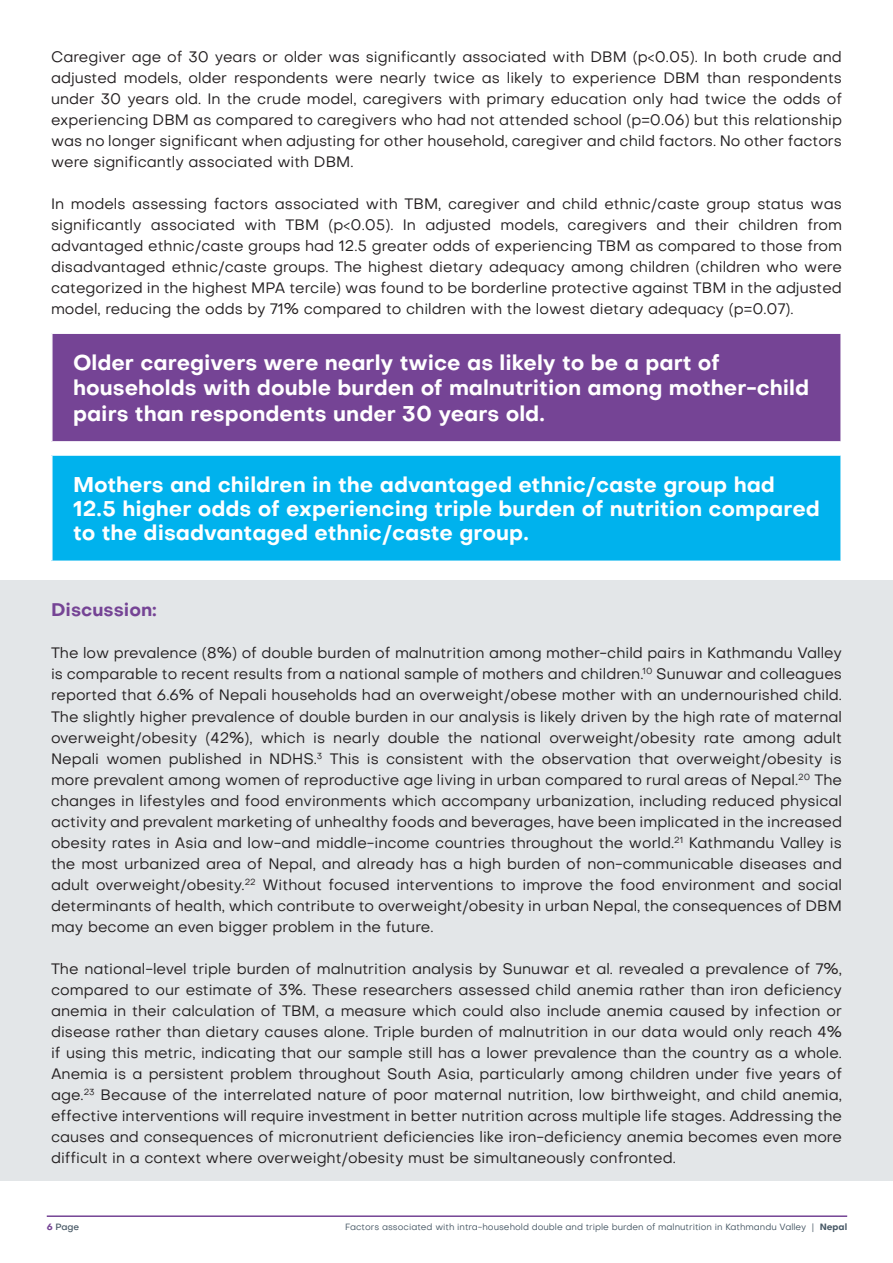
<style>
.page{position:relative;width:893px;height:1263px;background:#fff}
.page>*{position:absolute;margin:0;border:0;box-sizing:border-box;transform-origin:0 0}
.t1{font:700 21px/25.2px "Objective";color:#fff}
.t2{font:700 18px "Objective";color:#754495}
.t3{font:15px/21px "Objective";color:#231f20;text-align:justify}
.t4{font:9px "Objective";color:#475865}
.t5{font:500 9px "Objective";color:#475865}
.s1{font-weight:700;color:#754495}
.s2{font-weight:700}
</style>
<div class="page">
<hr style="left:47px;top:1215px;width:800px;height:2px;background:#754495">
<div style="left:0;top:580px;width:893px;height:601px;background:#e3e6e8"></div>
<div style="left:52px;top:333px;width:789px;height:109px;background:#754495"></div>
<hr style="left:51px;top:332px;width:791px;height:2px;background:#fff">
<hr style="left:51px;top:334px;width:2px;height:107px;background:#fff">
<hr style="left:840px;top:334px;width:2px;height:107px;background:#fff">
<hr style="left:51px;top:441px;width:791px;height:2px;background:#fff">
<div style="left:52px;top:455px;width:789px;height:106px;background:#00b2ed"></div>
<hr style="left:51px;top:454px;width:791px;height:2px;background:#fff">
<hr style="left:51px;top:456px;width:2px;height:104px;background:#fff">
<hr style="left:840px;top:456px;width:2px;height:104px;background:#fff">
<hr style="left:51px;top:560px;width:791px;height:2px;background:#fff">
<p class="t3" style="left:51px;top:46px;width:792px">Caregiver age of 30 years or older was significantly associated with DBM (p&lt;0.05). In both crude and adjusted models, older respondents were nearly twice as likely to experience DBM than respondents under 30 years old. In the crude model, caregivers with primary education only had twice the odds of experiencing DBM as compared to caregivers who had not attended school (p=0.06) but this relationship was no longer significant when adjusting for other household, caregiver and child factors. No other factors were significantly associated with DBM.</p>
<p class="t3" style="left:51px;top:193px;width:792px">In models assessing factors associated with TBM, caregiver and child ethnic/caste group status was significantly associated with TBM (p&lt;0.05). In adjusted models, caregivers and their children from advantaged ethnic/caste groups had 12.5 greater odds of experiencing TBM as compared to those from disadvantaged ethnic/caste groups. The highest dietary adequacy among children (children who were categorized in the highest MPA tercile) was found to be borderline protective against TBM in the adjusted model, reducing the odds by 71% compared to children with the lowest dietary adequacy (p=0.07).</p>
<h1 class="t1" style="left:73px;top:350px;width:738px">Older caregivers were nearly twice as likely to be a part of households with double burden of malnutrition among mother-child pairs than respondents under 30 years old.</h1>
<h1 class="t1" style="left:73px;top:472px;width:748px;line-height:24px">Mothers and children in the advantaged ethnic/caste group had<br>12.5 higher odds of experiencing triple burden of nutrition compared to the disadvantaged ethnic/caste group.</h1>
<p class="t2" style="left:51px;top:597px;width:107px">Discussion:</p>
<p class="t3" style="left:51px;top:643px;width:792px">The low prevalence (8%) of double burden of malnutrition among mother-child pairs in Kathmandu Valley is comparable to recent results from a national sample of mothers and children.<sup>10</sup> Sunuwar and colleagues reported that 6.6% of Nepali households had an overweight/obese mother with an undernourished child.<br>The slightly higher prevalence of double burden in our analysis is likely driven by the high rate of maternal overweight/obesity (42%), which is nearly double the national overweight/obesity rate among adult Nepali women published in NDHS.<sup>3</sup> This is consistent with the observation that overweight/obesity is more prevalent among women of reproductive age living in urban compared to rural areas of Nepal.<sup>20</sup> The changes in lifestyles and food environments which accompany urbanization, including reduced physical activity and prevalent marketing of unhealthy foods and beverages, have been implicated in the increased obesity rates in Asia and low-and middle-income countries throughout the world.<sup>21</sup> Kathmandu Valley is the most urbanized area of Nepal, and already has a high burden of non-communicable diseases and adult overweight/obesity.<sup>22</sup> Without focused interventions to improve the food environment and social determinants of health, which contribute to overweight/obesity in urban Nepal, the consequences of DBM may become an even bigger problem in the future.</p>
<p class="t3" style="left:51px;top:958px;width:792px">The national-level triple burden of malnutrition analysis by Sunuwar et al. revealed a prevalence of 7%, compared to our estimate of 3%. These researchers assessed child anemia rather than iron deficiency anemia in their calculation of TBM, a measure which could also include anemia caused by infection or disease rather than dietary causes alone. Triple burden of malnutrition in our data would only reach 4% if using this metric, indicating that our sample still has a lower prevalence than the country as a whole.<br>Anemia is a persistent problem throughout South Asia, particularly among children under five years of age.<sup>23</sup> Because of the interrelated nature of poor maternal nutrition, low birthweight, and child anemia, effective interventions will require investment in better nutrition across multiple life stages. Addressing the causes and consequences of micronutrient deficiencies like iron-deficiency anemia becomes even more difficult in a context where overweight/obesity must be simultaneously confronted.</p>
<p class="t5" style="left:47px;top:1220px;width:34px"><span class="s1">6</span> Page</p>
<p class="t4" style="left:345px;top:1221px;width:504px">Factors associated with intra-household double and triple burden of malnutrition in Kathmandu Valley | <span class="s2">Nepal</span></p>
</div>
